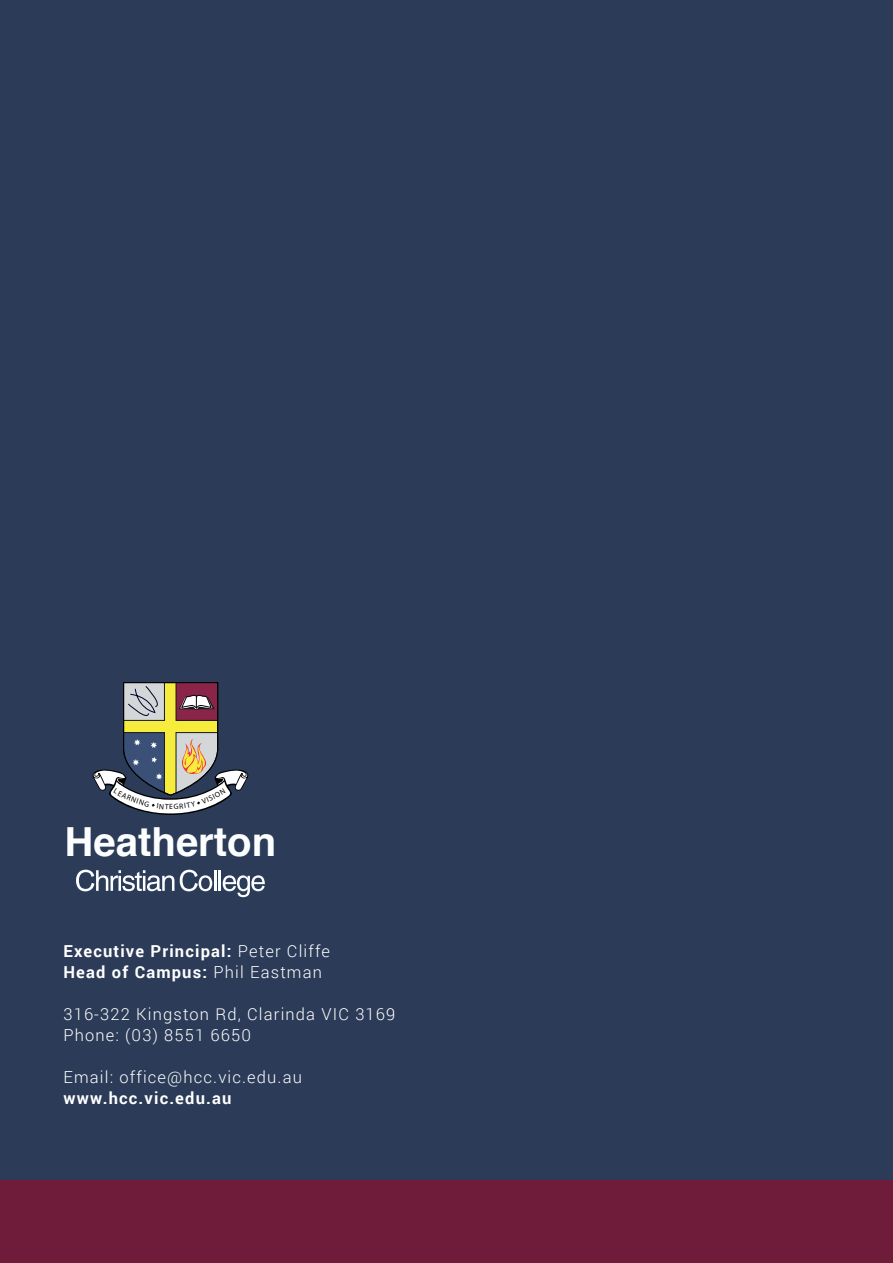
<style>
.page{position:relative;width:893px;height:1263px;background:#fff}
.page>*{position:absolute;margin:0;border:0;box-sizing:border-box;transform-origin:0 0}
.t1{font:700 40.05px "Helvetica";color:#fbfdfe}
.t2{font:300 16.5px/21px "Roboto";letter-spacing:.07em;color:#fff}
.t3{font:700 16.5px/21px "Roboto";letter-spacing:.07em;color:#fff}
.t4{font:7.65px "Myriad Pro";color:#000}
.s1{font-weight:300}
</style>
<div class="page">
<div style="left:0;top:0;width:893px;height:1209px;background:#2b3b58"></div>
<div style="left:0;top:1180px;width:893px;height:83px;background:#6e1c39"></div>
<svg style="left:76px;top:870px;width:98px;height:21px"></svg>
<svg style="left:180px;top:870px;width:32px;height:21px"></svg>
<hr style="left:214px;top:870px;width:2px;height:21px;background:#fbfdfe">
<hr style="left:219px;top:870px;width:2px;height:21px;background:#fbfdfe">
<svg style="left:223px;top:875px;width:42px;height:22px"></svg>
<svg style="left:92px;top:682px;width:157px;height:133px"></svg>
<p class="t4" style="left:169px;top:802px;width:5px">E</p>
<h1 class="t1" style="left:65px;top:810px;width:213px">Heatherton</h1>
<p class="t3" style="left:63px;top:940px;width:268px">Executive Principal: <span class="s1">Peter Cliffe<br></span>Head of Campus: <span class="s1">Phil Eastman</span></p>
<p class="t2" style="left:63px;top:1003px;width:333px">316-322 Kingston Rd, Clarinda VIC 3169<br>Phone: (03) 8551 6650</p>
<p class="t2" style="left:63px;top:1066px;width:240px">Email: office@hcc.vic.edu.au</p>
<p class="t3" style="left:63px;top:1087px;width:169px">www.hcc.vic.edu.au</p>
</div>
